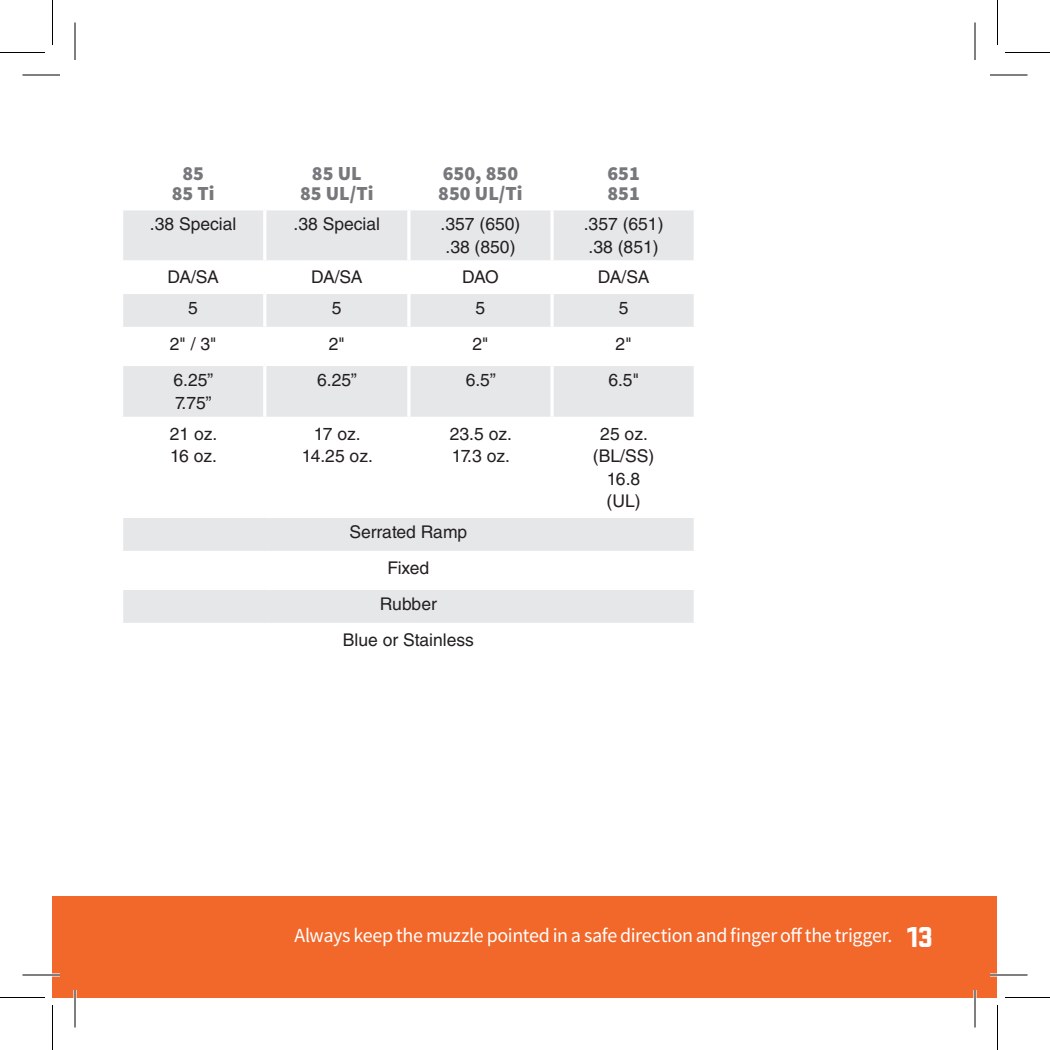
<style>
.page{position:relative;width:1050px;height:1050px;background:#fff}
.page>*{position:absolute;margin:0;border:0;box-sizing:border-box;transform-origin:0 0}
.t1{font:20px "Source Sans Pro";letter-spacing:-.02em;color:#fff}
.t2{font:900 20px/20px "Source Sans Pro";color:#76787c;text-align:center}
.t3{font:17.5px/22.5px "Helvetica LT Std";color:#231f20}
.s1{font-family:"Stratum 2";font-weight:900;font-size:30px}
</style>
<div class="page">
<div style="left:52px;top:896px;width:945px;height:102px;background:#f2672a"></div>
<svg style="left:123px;top:210px;width:571px;height:413px;fill:#eaebec"></svg>
<hr style="left:263px;top:210px;width:3px;height:50px;background:#fff">
<hr style="left:407px;top:210px;width:4px;height:50px;background:#f7f8f8">
<hr style="left:550px;top:210px;width:4px;height:50px;background:#f7f7f8">
<hr style="left:120px;top:260px;width:145px;height:3px;background:#fff">
<hr style="left:265px;top:260px;width:144px;height:3px;background:#fff">
<hr style="left:263px;top:263px;width:3px;height:28px;background:#fff">
<hr style="left:409px;top:260px;width:143px;height:3px;background:#fff">
<hr style="left:407px;top:263px;width:4px;height:28px;background:#fff">
<hr style="left:552px;top:260px;width:145px;height:3px;background:#fff">
<hr style="left:550px;top:263px;width:4px;height:28px;background:#fff">
<hr style="left:120px;top:291px;width:145px;height:3px;background:#fff">
<hr style="left:265px;top:291px;width:144px;height:3px;background:#fff">
<hr style="left:263px;top:294px;width:3px;height:33px;background:#fff">
<hr style="left:409px;top:291px;width:143px;height:3px;background:#fff">
<hr style="left:407px;top:294px;width:4px;height:33px;background:#f8f9f9">
<hr style="left:552px;top:291px;width:145px;height:3px;background:#fff">
<hr style="left:550px;top:294px;width:4px;height:33px;background:#f8f8f9">
<hr style="left:120px;top:327px;width:145px;height:3px;background:#fff">
<hr style="left:265px;top:327px;width:144px;height:3px;background:#fff">
<hr style="left:263px;top:330px;width:3px;height:33px;background:#fff">
<hr style="left:409px;top:327px;width:143px;height:3px;background:#fff">
<hr style="left:407px;top:330px;width:4px;height:33px;background:#fff">
<hr style="left:552px;top:327px;width:145px;height:3px;background:#fff">
<hr style="left:550px;top:330px;width:4px;height:33px;background:#fff">
<hr style="left:120px;top:363px;width:145px;height:3px;background:#fff">
<hr style="left:265px;top:363px;width:144px;height:3px;background:#fff">
<hr style="left:263px;top:366px;width:3px;height:51px;background:#fff">
<hr style="left:409px;top:363px;width:143px;height:3px;background:#fff">
<hr style="left:407px;top:366px;width:4px;height:51px;background:#f8f9f9">
<hr style="left:552px;top:363px;width:145px;height:3px;background:#fff">
<hr style="left:550px;top:366px;width:4px;height:51px;background:#f8f8f9">
<hr style="left:120px;top:417px;width:145px;height:3px;background:#fff">
<hr style="left:265px;top:417px;width:144px;height:3px;background:#fff">
<hr style="left:263px;top:420px;width:3px;height:95px;background:#fff">
<hr style="left:409px;top:417px;width:143px;height:3px;background:#fff">
<hr style="left:407px;top:420px;width:4px;height:95px;background:#fff">
<hr style="left:552px;top:417px;width:145px;height:3px;background:#fff">
<hr style="left:550px;top:420px;width:4px;height:95px;background:#fff">
<hr style="left:120px;top:515px;width:145px;height:3px;background:#fff">
<hr style="left:265px;top:515px;width:144px;height:3px;background:#fff">
<hr style="left:409px;top:515px;width:143px;height:3px;background:#fff">
<hr style="left:552px;top:515px;width:145px;height:3px;background:#fff">
<hr style="left:120px;top:551px;width:145px;height:3px;background:#fff">
<hr style="left:265px;top:551px;width:144px;height:3px;background:#fff">
<hr style="left:409px;top:551px;width:143px;height:3px;background:#fff">
<hr style="left:552px;top:551px;width:145px;height:3px;background:#fff">
<hr style="left:120px;top:587px;width:145px;height:3px;background:#fff">
<hr style="left:265px;top:587px;width:144px;height:3px;background:#fff">
<hr style="left:409px;top:587px;width:143px;height:3px;background:#fff">
<hr style="left:552px;top:587px;width:145px;height:3px;background:#fff">
<svg style="left:22px;top:74px;width:38px;height:1px"></svg>
<svg style="left:990px;top:74px;width:38px;height:1px"></svg>
<svg style="left:22px;top:973px;width:38px;height:4px"></svg>
<svg style="left:990px;top:973px;width:38px;height:4px"></svg>
<svg style="left:74px;top:22px;width:1px;height:38px"></svg>
<svg style="left:73px;top:990px;width:4px;height:38px"></svg>
<svg style="left:974px;top:22px;width:1px;height:38px"></svg>
<svg style="left:973px;top:990px;width:4px;height:38px"></svg>
<hr style="left:22px;top:75px;width:38px;height:1px;background:#000">
<hr style="left:990px;top:75px;width:38px;height:1px;background:#000">
<hr style="left:22px;top:975px;width:38px;height:1px;background:#000">
<hr style="left:990px;top:975px;width:38px;height:1px;background:#000">
<hr style="left:75px;top:22px;width:1px;height:38px;background:#000">
<hr style="left:75px;top:990px;width:1px;height:38px;background:#000">
<hr style="left:975px;top:22px;width:1px;height:38px;background:#000">
<hr style="left:975px;top:990px;width:1px;height:38px;background:#000">
<hr style="left:0;top:52px;width:45px;height:1px;background:#000">
<hr style="left:1005px;top:52px;width:45px;height:1px;background:#000">
<hr style="left:0;top:997px;width:45px;height:1px;background:#000">
<hr style="left:1005px;top:997px;width:45px;height:1px;background:#000">
<hr style="left:52px;top:0;width:1px;height:45px;background:#000">
<hr style="left:52px;top:1005px;width:1px;height:45px;background:#000">
<hr style="left:997px;top:0;width:1px;height:45px;background:#000">
<hr style="left:997px;top:1005px;width:1px;height:45px;background:#000">
<p class="t2" style="left:172px;top:164px;width:44px">85<br>85 Ti</p>
<p class="t2" style="left:300px;top:164px;width:75px">85 UL<br>85 UL/Ti</p>
<p class="t2" style="left:438px;top:164px;width:86px;text-align:left">650, 850<br>850 UL/Ti</p>
<p class="t2" style="left:607px;top:164px;width:34px;text-align:left">651<br>851</p>
<p class="t3" style="left:150px;top:213px;width:88px">.38 Special</p>
<p class="t3" style="left:294px;top:213px;width:88px">.38 Special</p>
<p class="t3" style="left:441px;top:213px;width:81px">.357 (650) .38 (850)</p>
<p class="t3" style="left:584px;top:213px;width:81px">.357 (651) .38 (851)</p>
<p class="t3" style="left:167px;top:266px;width:53px">DA/SA</p>
<p class="t3" style="left:311px;top:266px;width:53px">DA/SA</p>
<p class="t3" style="left:462px;top:266px;width:38px">DAO</p>
<p class="t3" style="left:598px;top:266px;width:53px">DA/SA</p>
<p class="t3" style="left:188px;top:297px;width:11px">5</p>
<p class="t3" style="left:332px;top:297px;width:11px">5</p>
<p class="t3" style="left:476px;top:297px;width:11px">5</p>
<p class="t3" style="left:619px;top:297px;width:11px">5</p>
<p class="t3" style="left:170px;top:333px;width:48px">2" / 3"</p>
<p class="t3" style="left:329px;top:333px;width:17px">2"</p>
<p class="t3" style="left:472px;top:333px;width:17px">2"</p>
<p class="t3" style="left:616px;top:333px;width:17px">2"</p>
<p class="t3" style="left:174px;top:369px;width:41px">6.25”<br>7.75”</p>
<p class="t3" style="left:317px;top:369px;width:41px">6.25”</p>
<p class="t3" style="left:466px;top:369px;width:32px">6.5”</p>
<p class="t3" style="left:608px;top:369px;width:32px">6.5"</p>
<p class="t3" style="left:170px;top:423px;width:49px">21 oz.<br>16 oz.</p>
<p class="t3" style="left:302px;top:423px;width:73px;text-align:center">17 oz.<br>14.25 oz.</p>
<p class="t3" style="left:450px;top:423px;width:64px">23.5 oz.<br>17.3 oz.</p>
<p class="t3" style="left:593px;top:423px;width:63px;text-align:center">25 oz. (BL/SS)<br>16.8 (UL)</p>
<p class="t3" style="left:343px;top:514px;width:133px;line-height:36px;text-align:center">Serrated Ramp<br>Fixed<br>Rubber<br>Blue or Stainless</p>
<p class="t1" style="left:295px;top:923px;width:640px">Always keep the muzzle pointed in a safe direction and finger off the trigger. <span class="s1">13</span></p>
</div>
